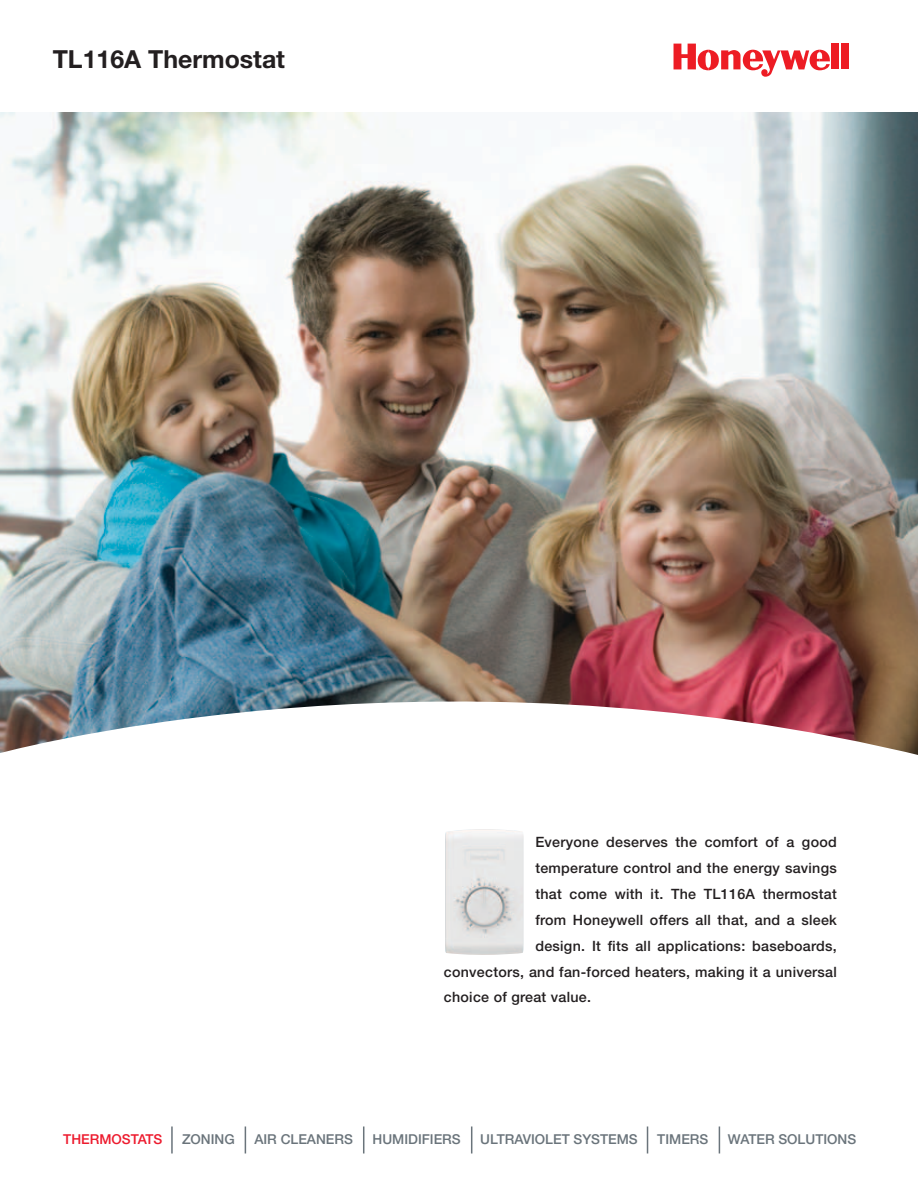
<style>
.page{position:relative;width:918px;height:1188px;background:#fff}
.page>*{position:absolute;margin:0;border:0;box-sizing:border-box;transform-origin:0 0}
.t1{font:700 24.9px "Helvetica Neue LT Std";color:#231f20}
.t2{font:500 14.25px "Helvetica Neue LT Std";letter-spacing:.02em;color:#231f20}
.t3{font:500 13.65px "Helvetica Neue LT Std";color:#6a747b}
.t4{font:500 13.65px "Helvetica Neue LT Std";color:#ed1b2e}
</style>
<div class="page">
<img style="left:0;top:112px;width:918px;height:520px">
<svg style="left:0;top:632px;width:918px;height:522px"></svg>
<div style="left:832px;top:44px;width:7px;height:25px;background:#ed1c24"></div>
<div style="left:842px;top:44px;width:7px;height:25px;background:#ed1c24"></div>
<svg style="left:674px;top:44px;width:156px;height:33px"></svg>
<img style="left:445px;top:829px;width:79px;height:128px">
<hr style="left:171px;top:1126px;width:2px;height:28px;background:#6a747b">
<svg style="left:245px;top:1126px;width:1px;height:28px"></svg>
<svg style="left:363px;top:1126px;width:1px;height:28px"></svg>
<svg style="left:471px;top:1126px;width:1px;height:28px"></svg>
<svg style="left:647px;top:1126px;width:1px;height:28px"></svg>
<svg style="left:719px;top:1126px;width:1px;height:28px"></svg>
<h1 class="t1" style="left:53px;top:43px;width:234px">TL116A Thermostat</h1>
<p class="t2" style="left:535px;top:834px;width:303px">Everyone deserves the comfort of a good</p>
<p class="t2" style="left:535px;top:859px;width:303px">temperature control and the energy savings</p>
<p class="t2" style="left:535px;top:885px;width:303px">that come with it. The TL116A thermostat</p>
<p class="t2" style="left:535px;top:911px;width:303px">from Honeywell offers all that, and a sleek</p>
<p class="t2" style="left:535px;top:937px;width:303px">design. It fits all applications: baseboards,</p>
<p class="t2" style="left:444px;top:963px;width:395px">convectors, and fan-forced heaters, making it a universal</p>
<p class="t2" style="left:444px;top:989px;width:149px">choice of great value.</p>
<p class="t4" style="left:63px;top:1131px;width:101px">THERMOSTATS</p>
<p class="t3" style="left:182px;top:1131px;width:54px">ZONING</p>
<p class="t3" style="left:254px;top:1131px;width:100px">AIR CLEANERS</p>
<p class="t3" style="left:373px;top:1131px;width:90px">HUMIDIFIERS</p>
<p class="t3" style="left:480px;top:1131px;width:159px">ULTRAVIOLET SYSTEMS</p>
<p class="t3" style="left:657px;top:1131px;width:53px">TIMERS</p>
<p class="t3" style="left:728px;top:1131px;width:130px">WATER SOLUTIONS</p>
</div>
